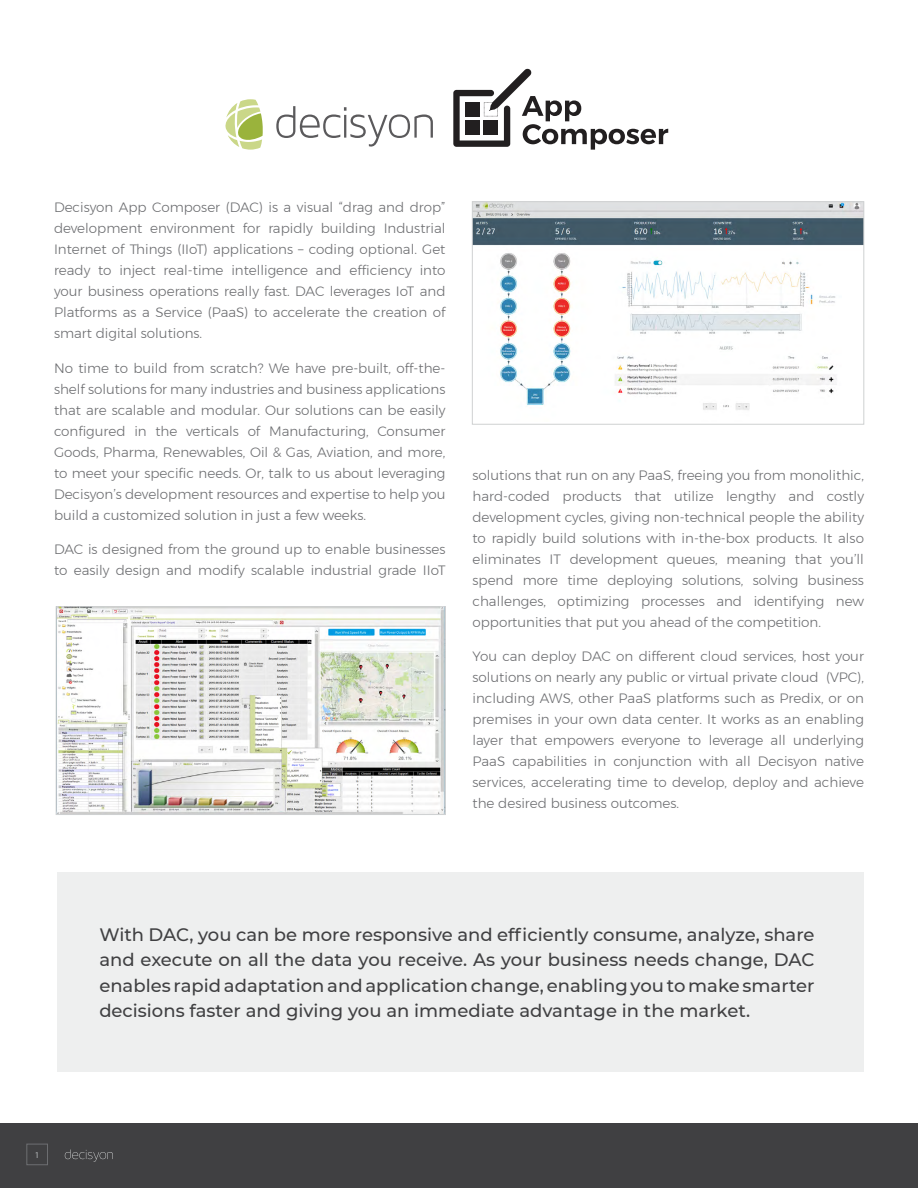
<style>
.page{position:relative;width:918px;height:1188px;background:#fff}
.page>*{position:absolute;margin:0;border:0;box-sizing:border-box;transform-origin:0 0}
.t1{font:500 18px/25.5px "Montserrat";color:#404042;text-align:justify}
.t2{font:300 13.5px/21px "Montserrat";color:#6d6e71;text-align:justify}
.t3{font:9px "Myriad Pro";color:#b1b4b6}
</style>
<div class="page">
<div style="left:0;top:1123px;width:918px;height:65px;background:#404042"></div>
<div style="left:26px;top:1144px;width:22px;height:21px;border:1px solid #6d6e71"></div>
<svg style="left:65px;top:1149px;width:48px;height:13px"></svg>
<div style="left:57px;top:872px;width:807px;height:200px;background:#eeefef"></div>
<img style="left:474px;top:203px;width:388px;height:207px">
<div style="left:472px;top:201px;width:392px;height:223px;border:1px solid #cfd1d2"></div>
<img style="left:58px;top:609px;width:385px;height:204px">
<div style="left:56px;top:607px;width:389px;height:208px;border:1px solid #cfd1d2"></div>
<svg style="left:453px;top:68px;width:215px;height:82px"></svg>
<svg style="left:225px;top:99px;width:38px;height:51px"></svg>
<svg style="left:276px;top:106px;width:157px;height:41px"></svg>
<p class="t2" style="left:54px;top:197px;width:393px">Decisyon App Composer (DAC) is a visual “drag and drop” development environment for rapidly building Industrial Internet of Things (IIoT) applications – coding optional. Get ready to inject real-time intelligence and efficiency into your business operations really fast. DAC leverages IoT and Platforms as a Service (PaaS) to accelerate the creation of smart digital solutions.</p>
<p class="t2" style="left:54px;top:357px;width:393px">No time to build from scratch? We have pre-built, off-the&shy;shelf solutions for many industries and business applications that are scalable and modular. Our solutions can be easily configured in the verticals of Manufacturing, Consumer Goods, Pharma, Renewables, Oil &amp; Gas, Aviation, and more, to meet your specific needs. Or, talk to us about leveraging Decisyon’s development resources and expertise to help you build a customized solution in just a few weeks.</p>
<p class="t2" style="left:54px;top:539px;width:393px">DAC is designed from the ground up to enable businesses to easily design and modify scalable industrial grade IIoT</p>
<p class="t2" style="left:472px;top:464px;width:393px">solutions that run on any PaaS, freeing you from monolithic, hard-coded products that utilize lengthy and costly development cycles, giving non-technical people the ability to rapidly build solutions with in-the-box products. It also eliminates IT development queues, meaning that you’ll spend more time deploying solutions, solving business challenges, optimizing processes and identifying new opportunities that put you ahead of the competition.</p>
<p class="t2" style="left:472px;top:646px;width:393px">You can deploy DAC on different cloud services, host your solutions on nearly any public or virtual private cloud (VPC), including AWS, other PaaS platforms such as Predix, or on premises in your own data center. It works as an enabling layer that empowers everyone to leverage all underlying PaaS capabilities in conjunction with all Decisyon native services, accelerating time to develop, deploy and achieve the desired business outcomes.</p>
<p class="t1" style="left:99px;top:921px;width:717px">With DAC, you can be more responsive and efficiently consume, analyze, share and execute on all the data you receive. As your business needs change, DAC enables rapid adaptation and application change, enabling you to make smarter decisions faster and giving you an immediate advantage in the market.</p>
<p class="t3" style="left:35px;top:1149px;width:6px">1</p>
</div>
